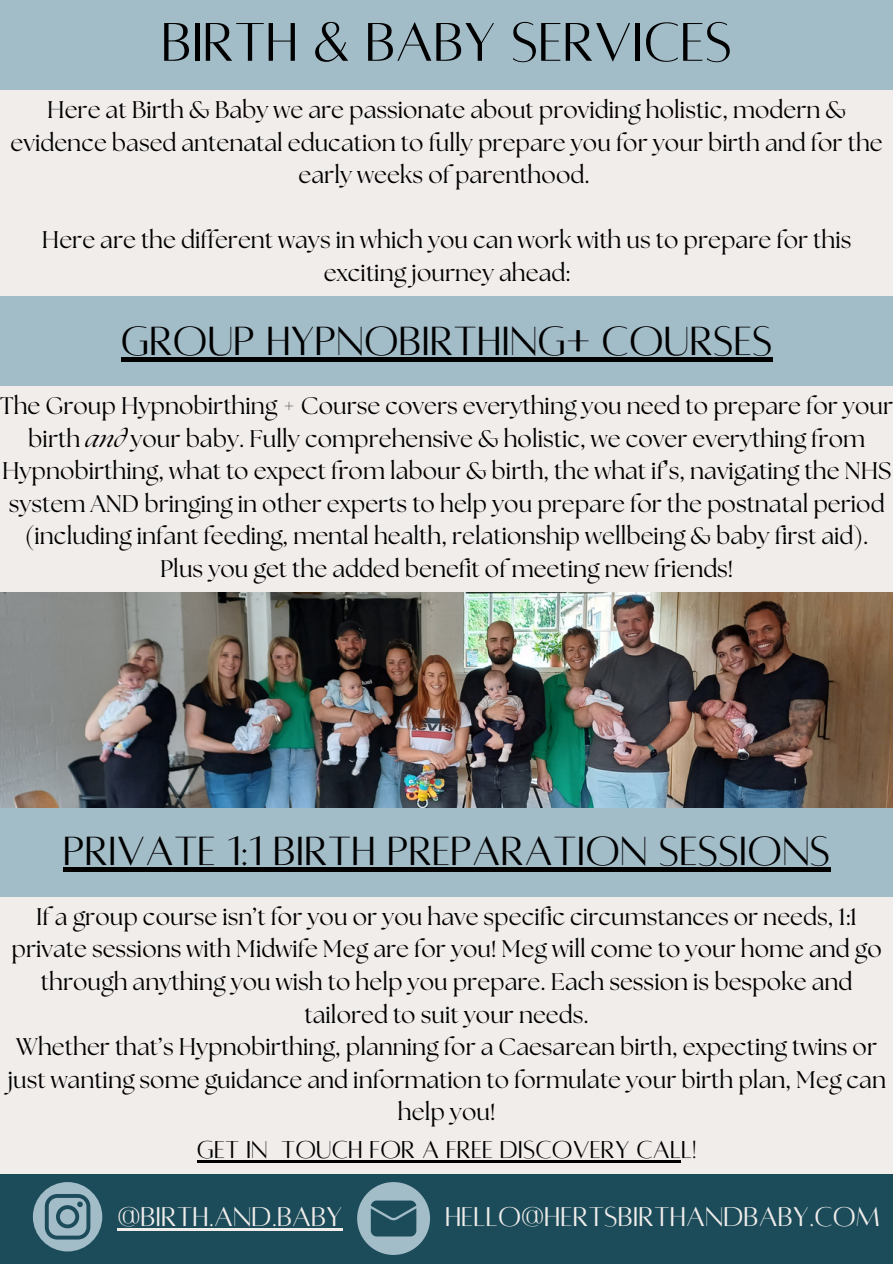
<style>
.page{position:relative;width:893px;height:1264px;background:#fff}
.page>*{position:absolute;margin:0;border:0;box-sizing:border-box;transform-origin:0 0}
.t1{font:60px "Alta regular";color:#000}
.t2{font:45px "Alta regular";color:#000}
.t3{font:30px "Alta regular";color:#f1edeb}
.t4{font:27px "Alta regular";color:#000}
.t5{font:24px/32.7px "The Seasons";color:#000;text-align:center}
.s1{font-style:italic}
</style>
<div class="page">
<div style="left:0;top:0;width:892px;height:1263px;background:#f1edeb"></div>
<div style="left:0;top:0;width:892px;height:89px;background:#a2bcc8"></div>
<div style="left:0;top:1173px;width:892px;height:90px;background:#1c4c5a"></div>
<svg style="left:33px;top:1182px;width:69px;height:69px"></svg>
<hr style="left:117px;top:1227px;width:225px;height:3px;background:#f1edeb">
<svg style="left:357px;top:1182px;width:73px;height:72px"></svg>
<div style="left:0;top:296px;width:892px;height:90px;background:#a2bcc8"></div>
<div style="left:0;top:807px;width:892px;height:89px;background:#a2bcc8"></div>
<img style="left:0;top:592px;width:892px;height:215px">
<hr style="left:121px;top:357px;width:651px;height:4px;background:#000">
<div style="left:63px;top:867px;width:767px;height:5px;background:#000"></div>
<hr style="left:197px;top:1160px;width:71px;height:2px;background:#000">
<svg style="left:268px;top:1160px;width:13px;height:2px"></svg>
<hr style="left:281px;top:1160px;width:400px;height:2px;background:#000">
<p class="t1" style="left:161px;top:13px;width:572px">BIRTH &amp; BABY SERVICES</p>
<p class="t5" style="left:11px;top:95px;width:873px">Here at Birth &amp; Baby we are passionate about providing holistic, modern &amp; evidence based antenatal education to fully prepare you for your birth and for the early weeks of parenthood.</p>
<p class="t5" style="left:42px;top:225px;width:811px">Here are the different ways in which you can work with us to prepare for this exciting journey ahead:</p>
<p class="t2" style="left:121px;top:319px;width:653px">GROUP HYPNOBIRTHING+ COURSES</p>
<p class="t5" style="left:0;top:391px;width:894px">The Group Hypnobirthing + Course covers everything you need to prepare for your birth <span class="s1">and</span> your baby. Fully comprehensive &amp; holistic, we cover everything from Hypnobirthing, what to expect from labour &amp; birth, the what if’s, navigating the NHS system AND bringing in other experts to help you prepare for the postnatal period (including infant feeding, mental health, relationship wellbeing &amp; baby first aid).</p>
<p class="t5" style="left:160px;top:554px;width:574px">Plus you get the added benefit of meeting new friends!</p>
<p class="t2" style="left:63px;top:829px;width:768px">PRIVATE 1:1 BIRTH PREPARATION SESSIONS</p>
<p class="t5" style="left:12px;top:901px;width:871px">If a group course isn’t for you or you have specific circumstances or needs, 1:1 private sessions with Midwife Meg are for you! Meg will come to your home and go through anything you wish to help you prepare. Each session is bespoke and tailored to suit your needs.</p>
<p class="t5" style="left:7px;top:1032px;width:880px">Whether that’s Hypnobirthing, planning for a Caesarean birth, expecting twins or just wanting some guidance and information to formulate your birth plan, Meg can help you!</p>
<p class="t4" style="left:197px;top:1136px;width:501px">GET IN TOUCH FOR A FREE DISCOVERY CALL!</p>
<p class="t3" style="left:117px;top:1201px;width:226px">@BIRTH.AND.BABY</p>
<p class="t3" style="left:445px;top:1201px;width:436px">HELLO@HERTSBIRTHANDBABY.COM</p>
</div>
